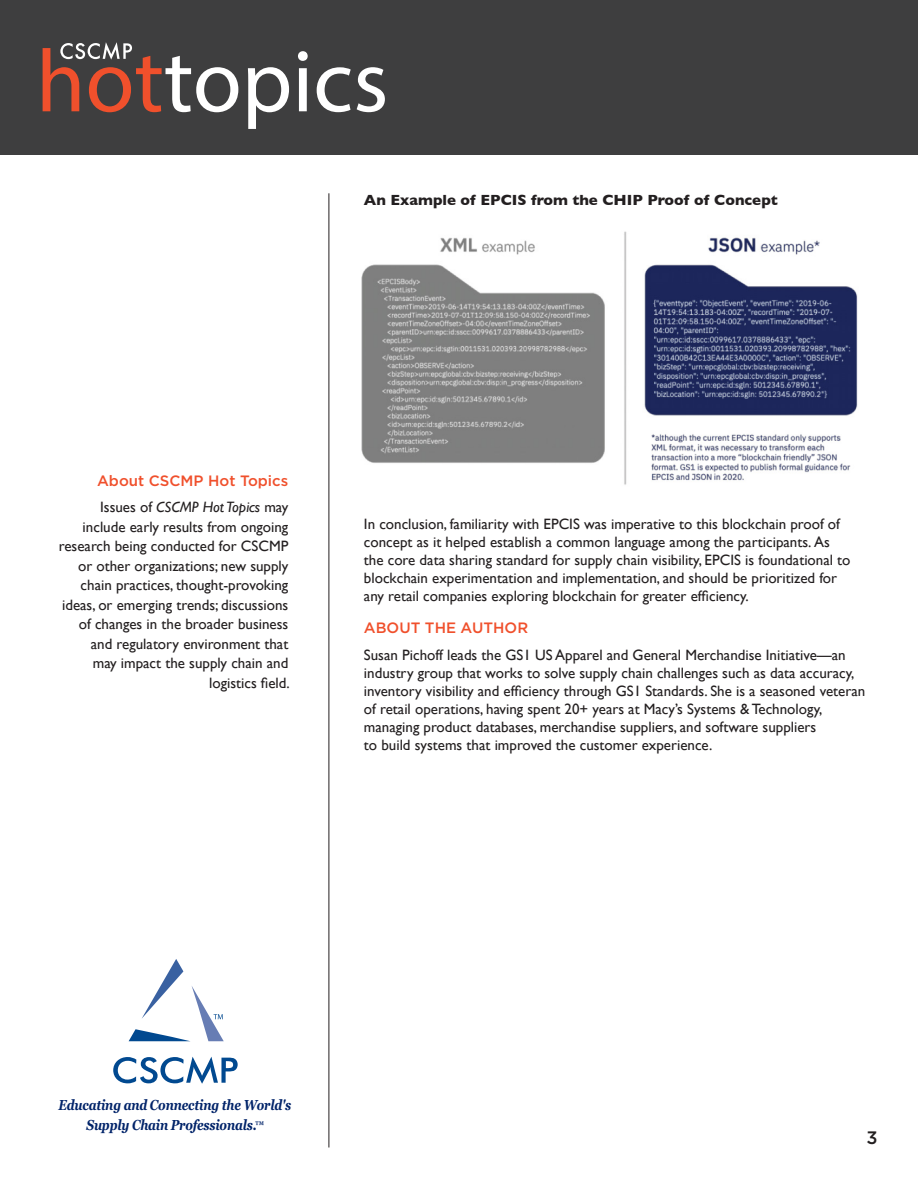
<style>
.page{position:relative;width:918px;height:1188px;background:#fff}
.page>*{position:absolute;margin:0;border:0;box-sizing:border-box;transform-origin:0 0}
.t1{font:500 18px "Gotham";color:#231f20}
.norm_paragraph{font:15px/18px "Gill Sans";color:#231f20}
.norm_paragraph-2{font:700 15px "Gill Sans";color:#231f20}
.norm_paragraph-3{font:500 15px "Gotham";color:#f0502c}
.t2{font:italic 700 14.4px/20.2px "Georgia";letter-spacing:-.015em;color:#002369;text-align:center;scale:.83 1}
.s1{font-style:italic}
.s2{font-size:10.95px}
</style>
<div class="page">
<div style="left:0;top:0;width:918px;height:155px;background:#3e3e3f"></div>
<svg style="left:248px;top:67px;width:41px;height:62px"></svg>
<svg style="left:298px;top:51px;width:10px;height:60px"></svg>
<svg style="left:317px;top:67px;width:34px;height:45px"></svg>
<svg style="left:357px;top:67px;width:28px;height:45px"></svg>
<svg style="left:43px;top:42px;width:195px;height:70px"></svg>
<hr style="left:329px;top:193px;width:1px;height:955px;background:#231f20">
<svg style="left:113px;top:1057px;width:125px;height:27px"></svg>
<svg style="left:129px;top:959px;width:95px;height:82px"></svg>
<img style="left:361px;top:231px;width:497px;height:254px">
<p class="norm_paragraph-2" style="left:364px;top:188px;width:416px">An Example of EPCIS from the CHIP Proof of Concept</p>
<p class="norm_paragraph-3" style="left:97px;top:471px;width:193px">About CSCMP Hot Topics</p>
<p class="norm_paragraph" style="left:59px;top:497px;width:233px;line-height:19.5px;text-align:right">Issues of <span class="s1">CSCMP Hot Topics</span> may include early results from ongoing research being conducted for CSCMP or other organizations; new supply chain practices, thought-provoking ideas, or emerging trends; discussions of changes in the broader business and regulatory environment that<br>may impact the supply chain and logistics field.</p>
<p class="norm_paragraph" style="left:364px;top:515px;width:488px">In conclusion, familiarity with EPCIS was imperative to this blockchain proof of concept as it helped establish a common language among the participants. As the core data sharing standard for supply chain visibility, EPCIS is foundational to blockchain experimentation and implementation, and should be prioritized for any retail companies exploring blockchain for greater efficiency.</p>
<p class="norm_paragraph-3" style="left:364px;top:618px;width:166px">ABOUT THE AUTHOR</p>
<p class="norm_paragraph" style="left:364px;top:646px;width:503px">Susan Pichoff leads the GS1 US Apparel and General Merchandise Initiative—an industry group that works to solve supply chain challenges such as data accuracy, inventory visibility and efficiency through GS1 Standards. She is a seasoned veteran of retail operations, having spent 20+ years at Macy’s Systems &amp; Technology, managing product databases, merchandise suppliers, and software suppliers<br>to build systems that improved the customer experience.</p>
<p class="t2" style="left:58px;top:1095px;width:282px">Educating and Connecting the World's<br>Supply Chain Professionals.<span class="s2">™</span></p>
<p class="t1" style="left:866px;top:1126px;width:13px">3</p>
</div>
